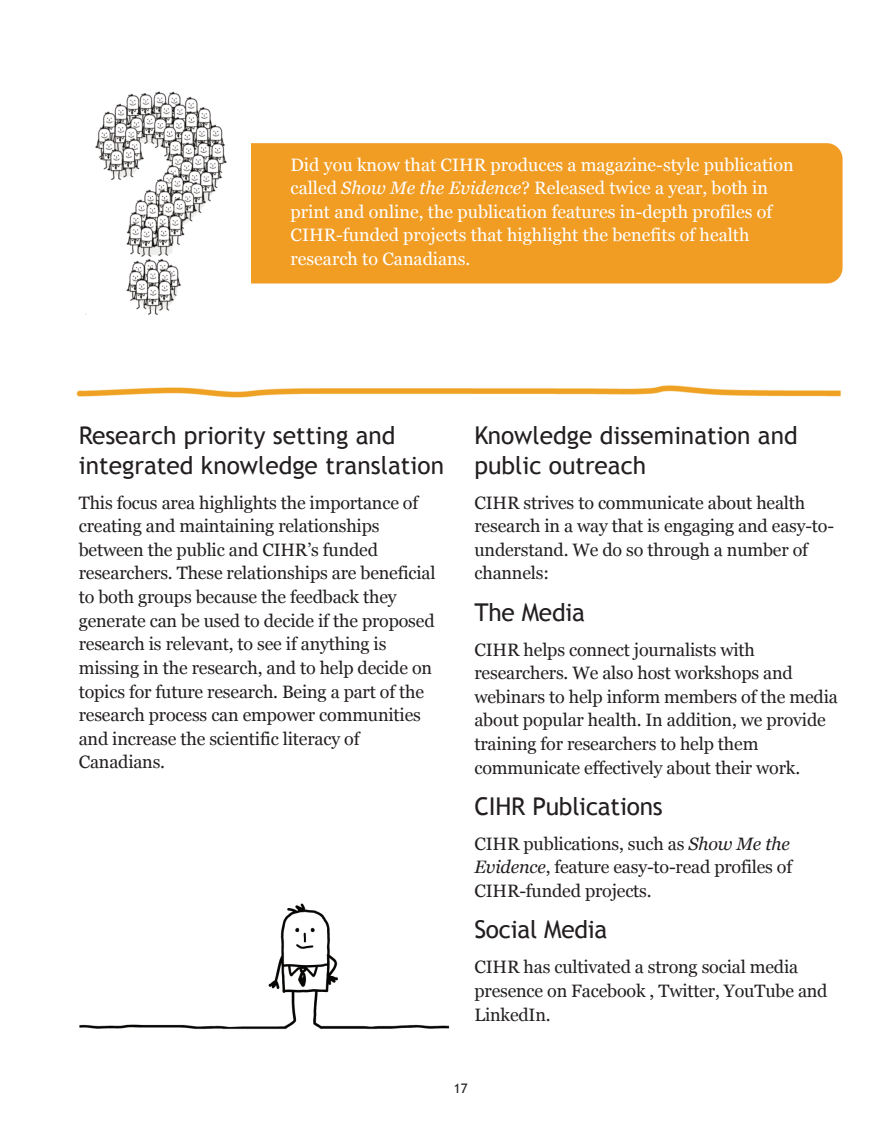
<style>
.page{position:relative;width:882px;height:1134px;background:#fff}
.page>*{position:absolute;margin:0;border:0;box-sizing:border-box;transform-origin:0 0}
.t1{font:24.5px/29.4px "Trebuchet MS";color:#231f20}
.t2{font:17.85px/23.6px "Georgia";letter-spacing:-.01em;color:#231f20}
.t3{font:17.85px/23.6px "Georgia";color:#fff}
.t4{font:13.12px "Trebuchet MS";color:#231f20}
.s1{font-style:italic}
</style>
<div class="page">
<img style="left:76px;top:91px;width:765px;height:307px">
<div style="left:235px;top:143px;width:608px;height:141px;background:#f19d24;border-radius:16px"></div>
<div style="left:232px;top:133px;width:19px;height:170px;background:#fff"></div>
<img style="left:79px;top:903px;width:371px;height:127px">
<p class="t3" style="left:291px;top:153px;width:505px">Did you know that CIHR produces a magazine-style publication called <span class="s1">Show Me the Evidence</span>? Released twice a year, both in print and online, the publication features in-depth profiles of CIHR-funded projects that highlight the benefits of health research to Canadians.</p>
<h1 class="t1" style="left:79px;top:421px;width:367px">Research priority setting and integrated knowledge translation</h1>
<p class="t2" style="left:79px;top:491px;width:358px">This focus area highlights the importance of creating and maintaining relationships between the public and CIHR’s funded researchers. These relationships are beneficial to both groups because the feedback they generate can be used to decide if the proposed research is relevant, to see if anything is missing in the research, and to help decide on topics for future research. Being a part of the research process can empower communities and increase the scientific literacy of Canadians.</p>
<h1 class="t1" style="left:474px;top:421px;width:325px">Knowledge dissemination and public outreach</h1>
<p class="t2" style="left:474px;top:491px;width:361px">CIHR strives to communicate about health research in a way that is engaging and easy-to&shy;understand. We do so through a number of channels:</p>
<h1 class="t1" style="left:474px;top:597px;width:112px">The Media</h1>
<p class="t2" style="left:474px;top:638px;width:365px">CIHR helps connect journalists with researchers. We also host workshops and webinars to help inform members of the media about popular health. In addition, we provide training for researchers to help them communicate effectively about their work.</p>
<h1 class="t1" style="left:474px;top:791px;width:190px">CIHR Publications</h1>
<p class="t2" style="left:474px;top:832px;width:319px">CIHR publications, such as <span class="s1">Show Me the<br>Evidence</span>, feature easy-to-read profiles of<br>CIHR-funded projects.</p>
<h1 class="t1" style="left:474px;top:915px;width:135px">Social Media</h1>
<p class="t2" style="left:474px;top:955px;width:355px">CIHR has cultivated a strong social media presence on Facebook , Twitter, YouTube and<br>LinkedIn.</p>
<p class="t4" style="left:454px;top:1081px;width:15px">17</p>
</div>
